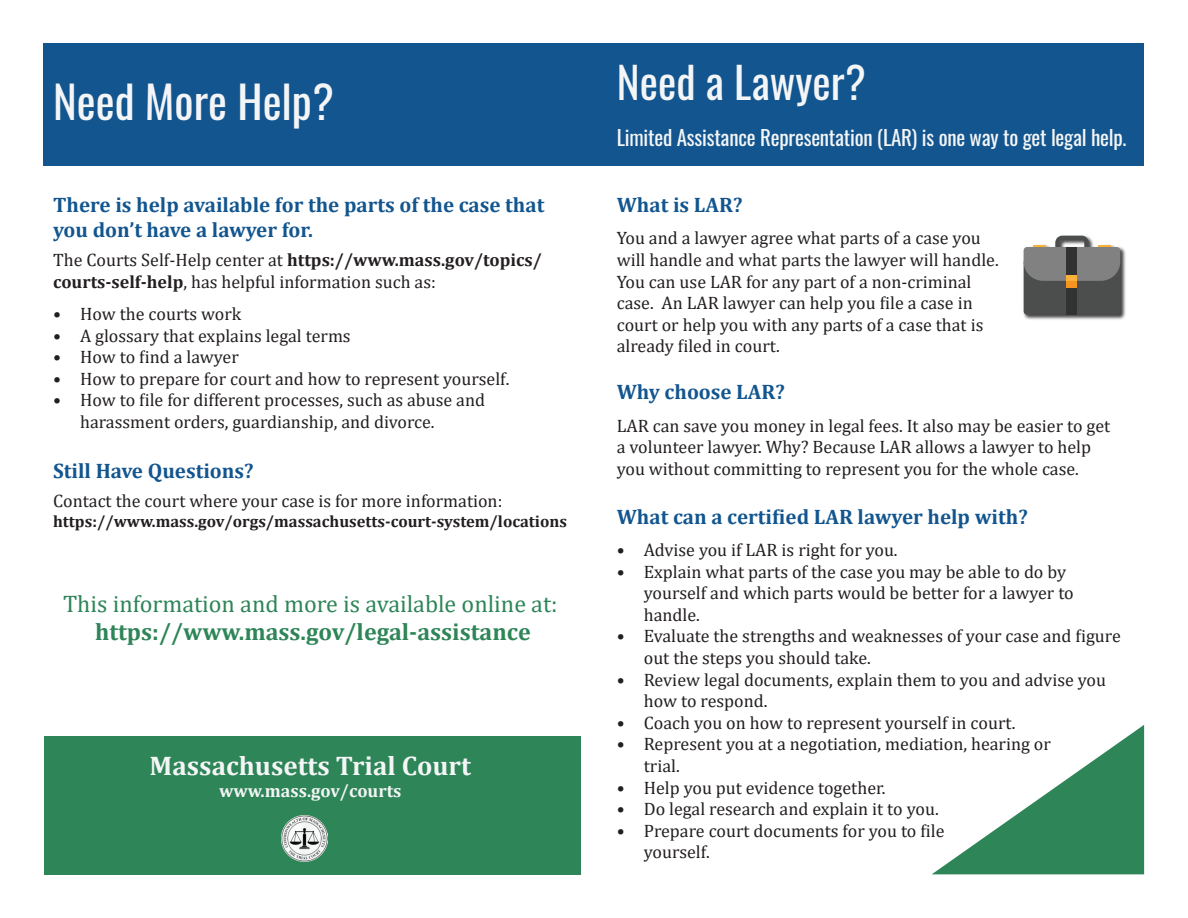
<style>
.page{position:relative;width:1188px;height:918px;background:#fff}
.page>*{position:absolute;margin:0;border:0;box-sizing:border-box;transform-origin:0 0}
.t1{font:45px "Oswald";color:#f4f5f6}
.t2{font:43.5px "Oswald";color:#f4f5f6}
.t3{font:700 27px "Cambria";color:#f4f5f6}
.t4{font:24px "Cambria";color:#2e8557}
.t5{font:700 24px "Cambria";color:#2e8557}
.t6{font:700 21px/25.2px "Cambria";color:#12558f}
.t7{font:21px "Oswald";letter-spacing:-.01em;color:#f4f5f6}
.t8{font:18px/21.6px "Cambria";color:#231f20}
.t9{font:700 18px "Cambria";color:#f4f5f6}
.t10{font:700 16.5px "Cambria";color:#231f20}
.s1{font-weight:700}
</style>
<div class="page">
<div style="left:44px;top:44px;width:1100px;height:122px;background:#12558f"></div>
<svg style="left:932px;top:725px;width:212px;height:149px"></svg>
<img style="left:1023px;top:235px;width:103px;height:85px">
<svg style="left:1024px;top:236px;width:96px;height:79px;background:#747473"></svg>
<div style="left:1067px;top:274px;width:10px;height:13px;background:#fbb03a"></div>
<div style="left:1067px;top:247px;width:10px;height:27px;background:#313232"></div>
<div style="left:1067px;top:287px;width:10px;height:28px;background:#313232"></div>
<div style="left:1067px;top:281px;width:10px;height:6px;background:#f79321"></div>
<div style="left:44px;top:736px;width:536px;height:138px;background:#2e8557"></div>
<img style="left:282px;top:816px;width:45px;height:46px">
<h1 class="t1" style="left:53px;top:62px;width:282px">Need More Help?</h1>
<p class="t6" style="left:53px;top:191px;width:493px">There is help available for the parts of the case that you don’t have a lawyer for.</p>
<p class="t8" style="left:53px;top:249px;width:490px">The Courts Self-Help center at <span class="s1">https://www.mass.gov/topics/ courts-self-help</span>, has helpful information such as:</p>
<p class="t8" style="left:53px;top:303px;width:190px">• How the courts work</p>
<p class="t8" style="left:53px;top:325px;width:299px">• A glossary that explains legal terms</p>
<p class="t8" style="left:53px;top:346px;width:187px">• How to find a lawyer</p>
<p class="t8" style="left:53px;top:368px;width:458px">• How to prepare for court and how to represent yourself.</p>
<p class="t8" style="left:80px;top:389px;width:406px;text-indent:-27px">• How to file for different processes, such as abuse and harassment orders, guardianship, and divorce.</p>
<p class="t6" style="left:53px;top:458px;width:202px">Still Have Questions?</p>
<p class="t8" style="left:53px;top:490px;width:451px">Contact the court where your case is for more information:</p>
<p class="t10" style="left:53px;top:510px;width:515px">https://www.mass.gov/orgs/massachusetts-court-system/locations</p>
<h3 class="t4" style="left:63px;top:589px;width:496px">This information and more is available online at:</h3>
<h3 class="t5" style="left:95px;top:615px;width:437px">https://www.mass.gov/legal-assistance</h3>
<h3 class="t3" style="left:150px;top:747px;width:323px">Massachusetts Trial Court</h3>
<p class="t9" style="left:219px;top:778px;width:184px">www.mass.gov/courts</p>
<h2 class="t2" style="left:617px;top:44px;width:251px">Need a Lawyer?</h2>
<p class="t7" style="left:617px;top:119px;width:511px">Limited Assistance Representation (LAR) is one way to get legal help.</p>
<p class="t6" style="left:617px;top:191px;width:127px">What is LAR?</p>
<p class="t8" style="left:617px;top:227px;width:383px">You and a lawyer agree what parts of a case you will handle and what parts the lawyer will handle.<br>You can use LAR for any part of a non-criminal case. An LAR lawyer can help you file a case in court or help you with any parts of a case that is already filed in court.</p>
<p class="t6" style="left:617px;top:379px;width:170px">Why choose LAR?</p>
<p class="t8" style="left:617px;top:415px;width:495px">LAR can save you money in legal fees. It also may be easier to get a volunteer lawyer. Why? Because LAR allows a lawyer to help you without committing to represent you for the whole case.</p>
<p class="t6" style="left:617px;top:503px;width:413px">What can a certified LAR lawyer help with?</p>
<p class="t8" style="left:617px;top:539px;width:282px">• Advise you if LAR is right for you.</p>
<p class="t8" style="left:644px;top:561px;width:432px;text-indent:-27px">• Explain what parts of the case you may be able to do by yourself and which parts would be better for a lawyer to handle.</p>
<p class="t8" style="left:644px;top:625px;width:479px;text-indent:-27px">• Evaluate the strengths and weaknesses of your case and figure out the steps you should take.</p>
<p class="t8" style="left:644px;top:669px;width:464px;text-indent:-27px">• Review legal documents, explain them to you and advise you how to respond.</p>
<p class="t8" style="left:617px;top:712px;width:400px">• Coach you on how to represent yourself in court.</p>
<p class="t8" style="left:644px;top:733px;width:409px;text-indent:-27px">• Represent you at a negotiation, mediation, hearing or trial.</p>
<p class="t8" style="left:617px;top:777px;width:270px">• Help you put evidence together.</p>
<p class="t8" style="left:617px;top:798px;width:323px">• Do legal research and explain it to you.</p>
<p class="t8" style="left:644px;top:820px;width:302px;text-indent:-27px">• Prepare court documents for you to file yourself.</p>
</div>
